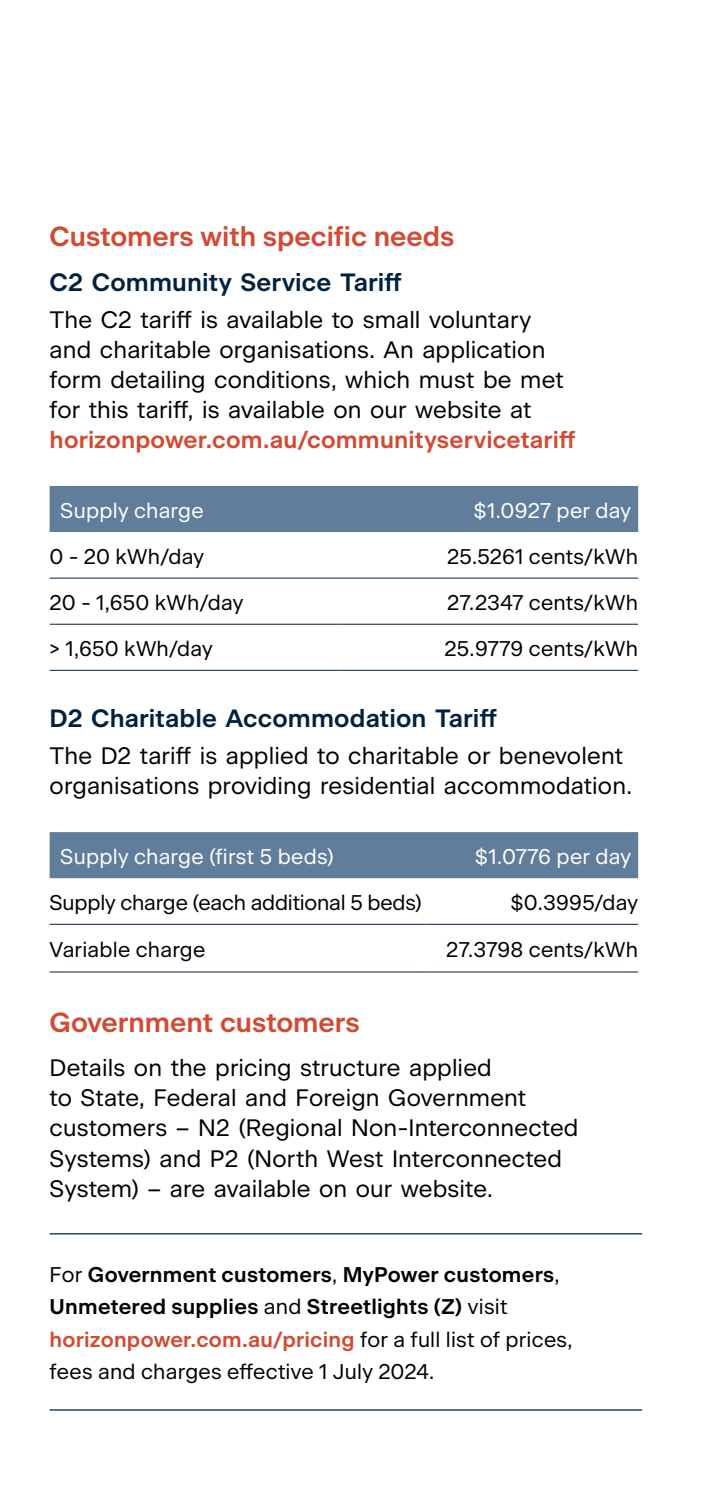
<style>
.page{position:relative;width:702px;height:1489px;background:#fff}
.page>*{position:absolute;margin:0;border:0;box-sizing:border-box;transform-origin:0 0}
.t1{font:600 27.5px "Beausite Classic";color:#d34931}
.t2{font:600 25px "Beausite Classic";letter-spacing:.005em;color:#00223e}
.t3{font:23.75px/30px "Beausite Classic Clear";letter-spacing:.005em;color:#000}
.t4{font:600 23.75px "Beausite Classic";letter-spacing:.005em;color:#d34931}
.t5{font:21.25px "Beausite Classic Clear";letter-spacing:.01em;color:#000}
.t6{font:600 21.25px/32.5px "Beausite Classic";letter-spacing:.01em;color:#000}
.t7{font:21.25px "Beausite Classic Clear";letter-spacing:.015em;color:#fff}
.t8{font:21.25px "Beausite Classic Clear";letter-spacing:-.01em;color:#000}
.s1{font-family:"Beausite Classic Clear";font-weight:400}
.s2{color:#d34931}
</style>
<div class="page">
<div style="left:50px;top:832px;width:588px;height:46px;background:#607e9c"></div>
<hr style="left:50px;top:923px;width:375px;height:1px;background:#00223e">
<hr style="left:50px;top:971px;width:375px;height:1px;background:#00223e">
<hr style="left:425px;top:923px;width:213px;height:1px;background:#00223e">
<hr style="left:425px;top:971px;width:213px;height:1px;background:#00223e">
<div style="left:50px;top:486px;width:588px;height:46px;background:#607e9c"></div>
<hr style="left:50px;top:577px;width:290px;height:1px;background:#00223e">
<hr style="left:340px;top:577px;width:298px;height:1px;background:#00223e">
<hr style="left:50px;top:623px;width:290px;height:1px;background:#00223e">
<hr style="left:340px;top:623px;width:298px;height:1px;background:#00223e">
<hr style="left:50px;top:670px;width:290px;height:1px;background:#00223e">
<hr style="left:340px;top:670px;width:298px;height:1px;background:#00223e">
<hr style="left:50px;top:1233px;width:592px;height:1px;background:#00223e">
<hr style="left:50px;top:1409px;width:592px;height:1px;background:#00223e">
<p class="t1" style="left:50px;top:216px;width:406px">Customers with specific needs</p>
<p class="t2" style="left:50px;top:262px;width:354px">C2 Community Service Tariff</p>
<p class="t3" style="left:50px;top:302px;width:515px">The C2 tariff is available to small voluntary and charitable organisations. An application form detailing conditions, which must be met for this tariff, is available on our website at</p>
<p class="t4" style="left:50px;top:421px;width:527px">horizonpower.com.au/communityservicetariff</p>
<p class="t7" style="left:60px;top:494px;width:145px">Supply charge</p>
<p class="t7" style="left:473px;top:494px;width:159px">$1.0927 per day</p>
<p class="t5" style="left:50px;top:540px;width:156px">0 - 20 kWh/day</p>
<p class="t5" style="left:447px;top:540px;width:192px">25.5261 cents/kWh</p>
<p class="t5" style="left:50px;top:586px;width:195px">20 - 1,650 kWh/day</p>
<p class="t5" style="left:447px;top:586px;width:192px">27.2347 cents/kWh</p>
<p class="t5" style="left:50px;top:632px;width:164px">&gt; 1,650 kWh/day</p>
<p class="t5" style="left:444px;top:632px;width:195px">25.9779 cents/kWh</p>
<p class="t2" style="left:50px;top:698px;width:449px">D2 Charitable Accommodation Tariff</p>
<p class="t3" style="left:50px;top:738px;width:584px">The D2 tariff is applied to charitable or benevolent organisations providing residential accommodation.</p>
<p class="t7" style="left:60px;top:840px;width:275px">Supply charge (first 5 beds)</p>
<p class="t7" style="left:475px;top:840px;width:157px">$1.0776 per day</p>
<p class="t8" style="left:50px;top:886px;width:374px">Supply charge (each additional 5 beds)</p>
<p class="t5" style="left:510px;top:886px;width:129px">$0.3995/day</p>
<p class="t5" style="left:50px;top:933px;width:157px">Variable charge</p>
<p class="t5" style="left:446px;top:933px;width:193px">27.3798 cents/kWh</p>
<p class="t1" style="left:50px;top:1001px;width:311px">Government customers</p>
<p class="t3" style="left:50px;top:1051px;width:530px">Details on the pricing structure applied<br>to State, Federal and Foreign Government customers – N2 (Regional Non-Interconnected Systems) and P2 (North West Interconnected System) – are available on our website.</p>
<p class="t6" style="left:50px;top:1256px;width:524px"><span class="s1">For</span> Government customers<span class="s1">,</span> MyPower customers<span class="s1">,<br></span>Unmetered supplies <span class="s1">and</span> Streetlights (Z) <span class="s1">visit </span><span class="s2">horizonpower.com.au/pricing</span> <span class="s1">for a full list of prices,</span></p>
<p class="t5" style="left:50px;top:1355px;width:386px">fees and charges effective 1 July 2024.</p>
</div>
